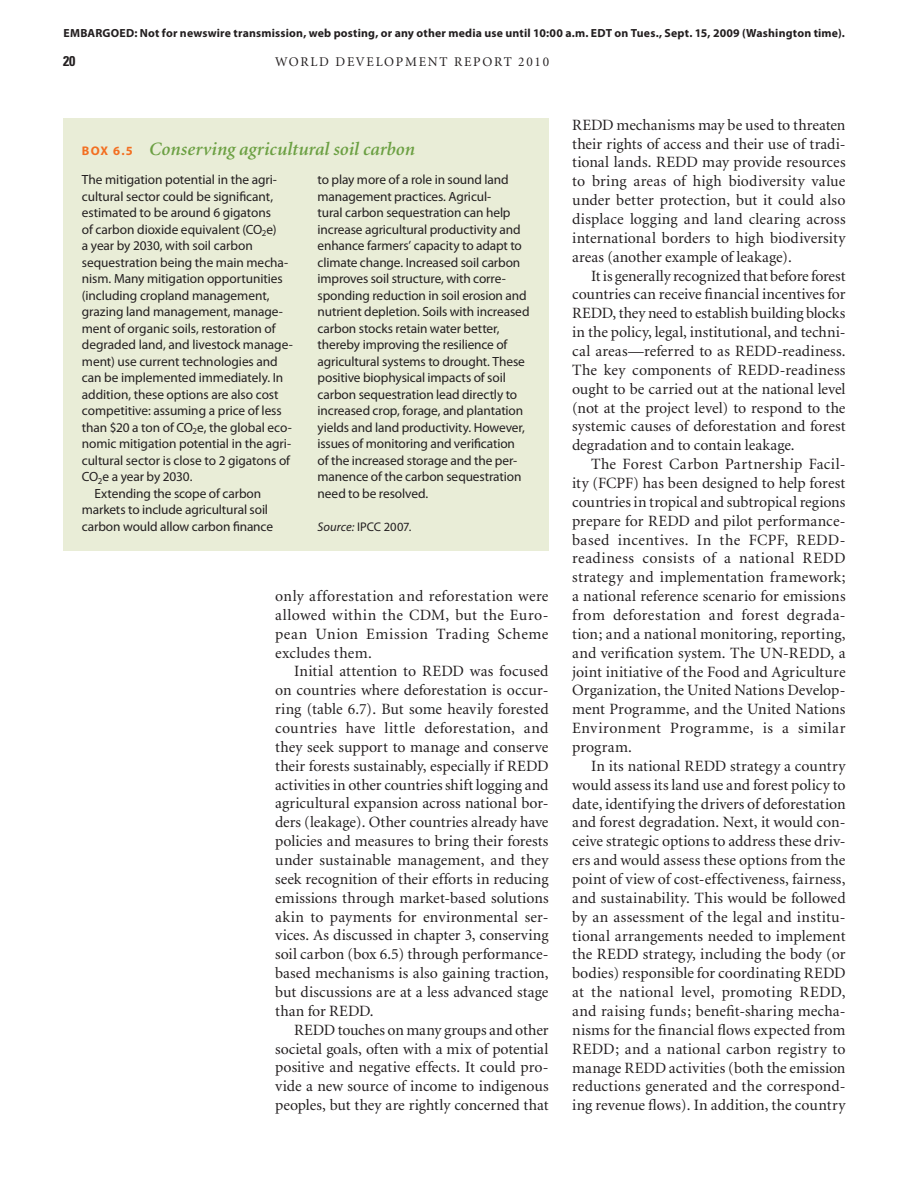
<style>
.page{position:relative;width:918px;height:1188px;background:#fff}
.page>*{position:absolute;margin:0;border:0;box-sizing:border-box;transform-origin:0 0}
.t1{font:italic 600 18.9px "Minion";letter-spacing:.005em;color:#6ca043}
.t2{font:15.75px/18.9px "Minion";letter-spacing:.005em;color:#231f20;text-align:justify}
.t3{font:700 condensed 14.1px "Univers";color:#231f20}
.t4{font:13.35px/16.5px "Myriad Pro";letter-spacing:-.005em;color:#231f20}
.t5{font:13.35px "Minion";letter-spacing:.13em;color:#231f20}
.t6{font:12.6px "Myriad Pro";letter-spacing:.005em;color:#231f20}
.t7{font:700 11.85px "Myriad Pro";letter-spacing:.015em;color:#231f20}
.s1{font-family:"Myriad";font-weight:700;font-style:normal;font-size:12.6px;color:#f36f21}
.s2{font-style:italic}
</style>
<div class="page">
<div style="left:63px;top:118px;width:486px;height:432px;background:#e9edd7"></div>
<p class="t7" style="left:64px;top:28px;width:783px">EMBARGOED: Not for newswire transmission, web posting, or any other media use until 10:00 a.m. EDT on Tues., Sept. 15, 2009 (Washington time).</p>
<p class="t3" style="left:63px;top:56px;width:14px">20</p>
<p class="t5" style="left:275px;top:56px;width:276px">WORLD DEVELOPMENT REPORT 2010</p>
<p class="t1" style="left:82px;top:142px;width:335px"><span class="s1">BOX 6.5</span> Conserving agricultural soil carbon</p>
<p class="t4" style="left:82px;top:172px;width:197px">The mitigation potential in the agri-</p>
<p class="t4" style="left:82px;top:189px;width:193px">cultural sector could be significant,</p>
<p class="t4" style="left:82px;top:205px;width:191px">estimated to be around 6 gigatons</p>
<p class="t4" style="left:82px;top:222px;width:196px">of carbon dioxide equivalent (CO<sub>2</sub>e)</p>
<p class="t4" style="left:82px;top:238px;width:172px">a year by 2030, with soil carbon</p>
<p class="t4" style="left:82px;top:255px;width:208px">sequestration being the main mecha-</p>
<p class="t4" style="left:82px;top:271px;width:202px">nism. Many mitigation opportunities</p>
<p class="t4" style="left:82px;top:288px;width:189px">(including cropland management,</p>
<p class="t4" style="left:82px;top:304px;width:203px">grazing land management, manage-</p>
<p class="t4" style="left:82px;top:321px;width:195px">ment of organic soils, restoration of</p>
<p class="t4" style="left:82px;top:337px;width:212px">degraded land, and livestock manage-</p>
<p class="t4" style="left:82px;top:354px;width:197px">ment) use current technologies and</p>
<p class="t4" style="left:82px;top:370px;width:203px">can be implemented immediately. In</p>
<p class="t4" style="left:82px;top:387px;width:198px">addition, these options are also cost</p>
<p class="t4" style="left:82px;top:403px;width:201px">competitive: assuming a price of less</p>
<p class="t4" style="left:82px;top:420px;width:211px">than $20 a ton of CO<sub>2</sub>e, the global eco-</p>
<p class="t4" style="left:82px;top:436px;width:211px">nomic mitigation potential in the agri-</p>
<p class="t4" style="left:82px;top:453px;width:210px">cultural sector is close to 2 gigatons of</p>
<p class="t4" style="left:82px;top:469px;width:112px">CO<sub>2</sub>e a year by 2030.</p>
<p class="t4" style="left:94px;top:486px;width:168px">Extending the scope of carbon</p>
<p class="t4" style="left:82px;top:502px;width:188px">markets to include agricultural soil</p>
<p class="t4" style="left:82px;top:519px;width:193px">carbon would allow carbon finance</p>
<p class="t4" style="left:318px;top:172px;width:213px">to play more of a role in sound land management practices. Agricul-<br>tural carbon sequestration can help increase agricultural productivity and enhance farmers’ capacity to adapt to climate change. Increased soil carbon improves soil structure, with corre&shy;sponding reduction in soil erosion and nutrient depletion. Soils with increased carbon stocks retain water better, thereby improving the resilience of agricultural systems to drought. These positive biophysical impacts of soil carbon sequestration lead directly to increased crop, forage, and plantation yields and land productivity. However, issues of monitoring and verification<br>of the increased storage and the per&shy;manence of the carbon sequestration need to be resolved.</p>
<p class="t6" style="left:318px;top:522px;width:95px"><span class="s2">Source:</span> IPCC 2007.</p>
<p class="t2" style="left:275px;top:588px;width:275px">only afforestation and reforestation were allowed within the CDM, but the Euro&shy;pean Union Emission Trading Scheme excludes them.</p>
<p class="t2" style="left:275px;top:663px;width:275px;text-indent:19px">Initial attention to REDD was focused on countries where deforestation is occur&shy;ring (table 6.7). But some heavily forested countries have little deforestation, and they seek support to manage and conserve their forests sustainably, especially if REDD activities in other countries shift logging and agricultural expansion across national bor&shy;ders (leakage). Other countries already have policies and measures to bring their forests under sustainable management, and they seek recognition of their efforts in reducing emissions through market- based solutions akin to payments for environmental ser&shy;vices. As discussed in chapter 3, conserving soil carbon (box 6.5) through performance&shy;based mechanisms is also gaining traction, but discussions are at a less advanced stage than for REDD.</p>
<p class="t2" style="left:275px;top:1022px;width:275px;text-indent:19px">REDD touches on many groups and other societal goals, often with a mix of potential positive and negative effects. It could pro&shy;vide a new source of income to indigenous peoples, but they are rightly concerned that</p>
<p class="t2" style="left:572px;top:116px;width:275px">REDD mechanisms may be used to threaten their rights of access and their use of tradi&shy;tional lands. REDD may provide resources to bring areas of high biodiversity value under better protection, but it could also displace logging and land clearing across international borders to high biodiversity areas (another example of leakage).</p>
<p class="t2" style="left:572px;top:267px;width:275px;text-indent:19px">It is generally recognized that before forest countries can receive financial incentives for REDD, they need to establish building blocks in the policy, legal, institutional, and techni&shy;cal areas—referred to as REDD- readiness.<br>The key components of REDD- readiness ought to be carried out at the national level (not at the project level) to respond to the systemic causes of deforestation and forest degradation and to contain leakage.</p>
<p class="t2" style="left:572px;top:456px;width:275px;text-indent:19px">The Forest Carbon Partnership Facil&shy;ity (FCPF) has been designed to help forest countries in tropical and subtropical regions prepare for REDD and pilot performance&shy;based incentives. In the FCPF, REDD&shy;readiness consists of a national REDD strategy and implementation framework; a national reference scenario for emissions from deforestation and forest degrada&shy;tion; and a national monitoring, reporting, and verification system. The UN- REDD, a joint initiative of the Food and Agriculture Organization, the United Nations Develop&shy;ment Programme, and the United Nations Environment Programme, is a similar program.</p>
<p class="t2" style="left:572px;top:758px;width:275px;text-indent:19px">In its national REDD strategy a country would assess its land use and forest policy to date, identifying the drivers of deforestation and forest degradation. Next, it would con&shy;ceive strategic options to address these driv&shy;ers and would assess these options from the point of view of cost- effectiveness, fairness, and sustainability. This would be followed by an assessment of the legal and institu&shy;tional arrangements needed to implement the REDD strategy, including the body (or bodies) responsible for coordinating REDD at the national level, promoting REDD, and raising funds; benefit- sharing mecha&shy;nisms for the financial flows expected from REDD; and a national carbon registry to manage REDD activities (both the emission reductions generated and the correspond&shy;ing revenue flows). In addition, the country</p>
</div>
